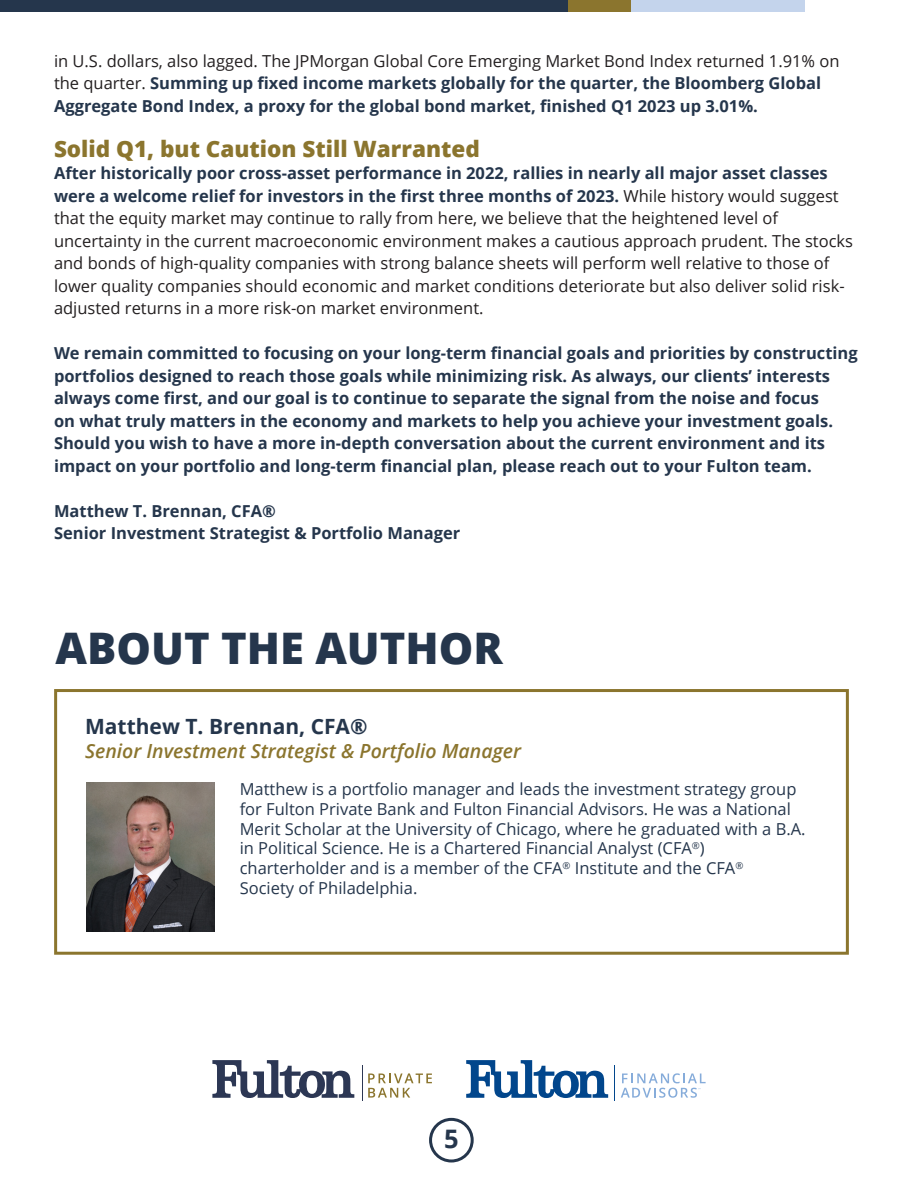
<style>
.page{position:relative;width:918px;height:1188px;background:#fff}
.page>*{position:absolute;margin:0;border:0;box-sizing:border-box;transform-origin:0 0}
.t1{font:800 43.5px "Open Sans";color:#25364c}
.t2{font:700 25.5px "Open Sans";color:#25364c}
.t3{font:800 22.5px "Open Sans";color:#8b752e}
.t4{font:700 21px "Open Sans";color:#25364c}
.t5{font:italic 600 19.5px "Open Sans";color:#8b752e}
.t6{font:700 16.5px/22.5px "Open Sans";color:#25364c}
.t7{font:16.5px/22.5px "Open Sans";color:#231f20}
.t8{font:16.5px/19.8px "Open Sans";color:#25364c}
.s1{font-weight:400;color:#231f20}
.s2{font-weight:700;color:#25364c}
</style>
<div class="page">
<div style="left:0;top:0;width:918px;height:12px;background:#25364c"></div>
<div style="left:631px;top:0;width:175px;height:12px;background:#c4d4ec"></div>
<div style="left:806px;top:0;width:112px;height:12px;background:#fff"></div>
<div style="left:568px;top:0;width:63px;height:12px;background:#8b752e"></div>
<svg style="left:466px;top:1060px;width:142px;height:38px"></svg>
<svg style="left:621px;top:1073px;width:85px;height:25px"></svg>
<hr style="left:615px;top:1066px;width:1px;height:35px;background:#01468c">
<svg style="left:212px;top:1060px;width:142px;height:38px"></svg>
<svg style="left:368px;top:1073px;width:64px;height:25px"></svg>
<hr style="left:362px;top:1066px;width:1px;height:35px;background:#2c3754">
<div style="left:429px;top:1118px;width:45px;height:45px;border:3px solid #25364c;border-radius:50%"></div>
<div style="left:54px;top:689px;width:795px;height:266px;background:#fff;border:3px solid #8b752e"></div>
<img style="left:87px;top:782px;width:127px;height:149px">
<p class="t6" style="left:54px;top:49px;width:787px"><span class="s1">in U.S. dollars, also lagged. The JPMorgan Global Core Emerging Market Bond Index returned 1.91% on the quarter.</span> Summing up fixed income markets globally for the quarter, the Bloomberg Global<br>Aggregate Bond Index, a proxy for the global bond market, finished Q1 2023 up 3.01%.</p>
<p class="t3" style="left:54px;top:131px;width:427px">Solid Q1, but Caution Still Warranted</p>
<p class="t7" style="left:54px;top:161px;width:801px"><span class="s2">After historically poor cross-asset performance in 2022, rallies in nearly all major asset classes were a welcome relief for investors in the first three months of 2023.</span> While history would suggest that the equity market may continue to rally from here, we believe that the heightened level of uncertainty in the current macroeconomic environment makes a cautious approach prudent. The stocks and bonds of high-quality companies with strong balance sheets will perform well relative to those of lower quality companies should economic and market conditions deteriorate but also deliver solid risk&shy;adjusted returns in a more risk-on market environment.</p>
<p class="t6" style="left:54px;top:341px;width:805px">We remain committed to focusing on your long-term financial goals and priorities by constructing portfolios designed to reach those goals while minimizing risk. As always, our clients’ interests always come first, and our goal is to continue to separate the signal from the noise and focus<br>on what truly matters in the economy and markets to help you achieve your investment goals.<br>Should you wish to have a more in-depth conversation about the current environment and its impact on your portfolio and long-term financial plan, please reach out to your Fulton team.</p>
<p class="t6" style="left:54px;top:499px;width:223px">Matthew T. Brennan, CFA®</p>
<p class="t6" style="left:54px;top:521px;width:408px">Senior Investment Strategist &amp; Portfolio Manager</p>
<p class="t1" style="left:56px;top:615px;width:449px">ABOUT THE AUTHOR</p>
<p class="t4" style="left:85px;top:712px;width:284px">Matthew T. Brennan, CFA®</p>
<p class="t5" style="left:85px;top:737px;width:437px">Senior Investment Strategist &amp; Portfolio Manager</p>
<p class="t8" style="left:240px;top:779px;width:567px">Matthew is a portfolio manager and leads the investment strategy group for Fulton Private Bank and Fulton Financial Advisors. He was a National Merit Scholar at the University of Chicago, where he graduated with a B.A. in Political Science. He is a Chartered Financial Analyst (CFA<sup>®</sup>) charterholder and is a member of the CFA<sup>®</sup> Institute and the CFA<sup>®<br></sup>Society of Philadelphia.</p>
<p class="t2" style="left:444px;top:1121px;width:16px">5</p>
</div>
